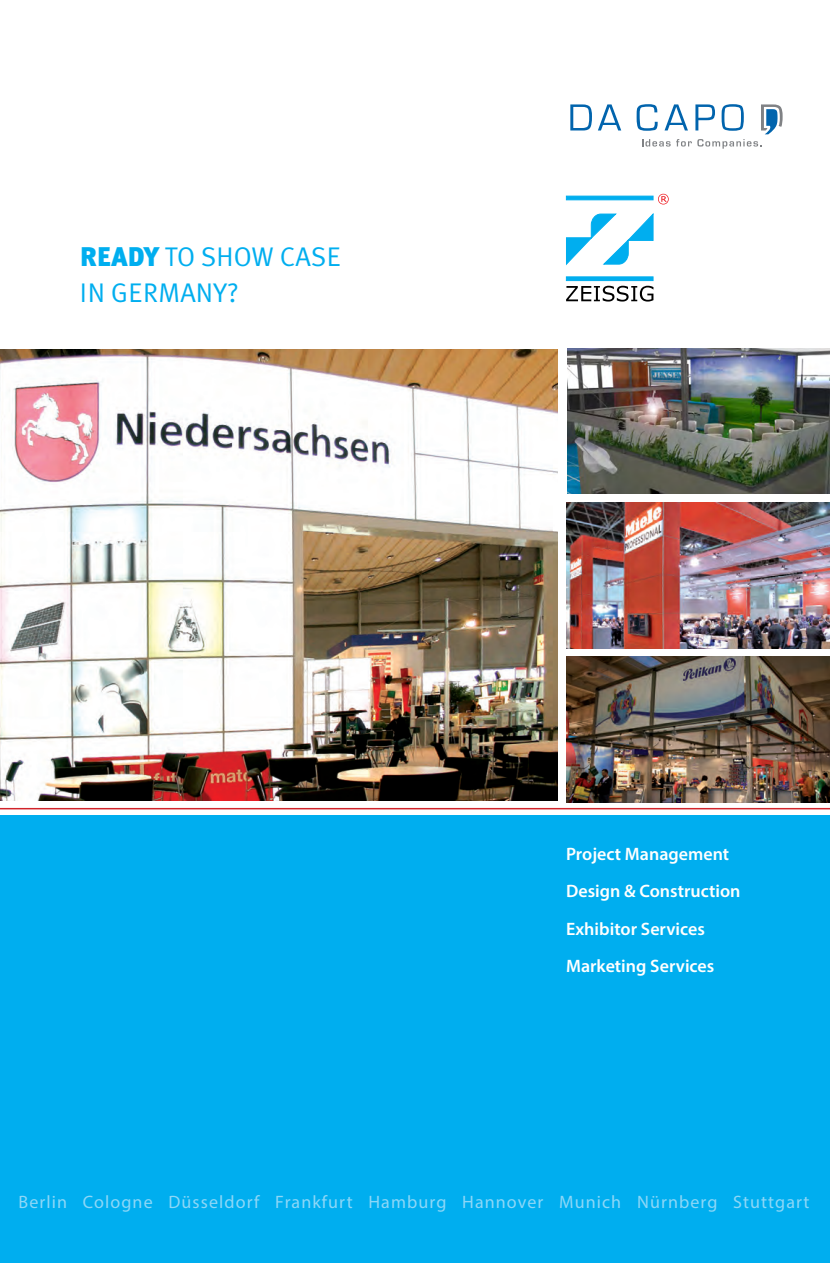
<style>
.page{position:relative;width:830px;height:1263px;background:#fff}
.page>*{position:absolute;margin:0;border:0;box-sizing:border-box;transform-origin:0 0}
.t1{font:27px/36px "Meta Plus Normal Caps";letter-spacing:.01em;color:#00aeef}
.Überschriften{font:18px "Myriad Pro";letter-spacing:.06em;color:#8dd7f7}
.t2{font:600 18px "Myriad Pro";color:#fff}
.s1{font-family:"Meta Plus";font-weight:900}
</style>
<div class="page">
<div style="left:0;top:809px;width:829px;height:454px;background:#00aeef"></div>
<img style="left:567px;top:349px;width:262px;height:145px">
<img style="left:566px;top:503px;width:263px;height:145px">
<svg style="left:566px;top:214px;width:86px;height:50px"></svg>
<div style="left:566px;top:196px;width:86px;height:4px;background:#00aeef;border:1px solid #00aeef"></div>
<hr style="left:566px;top:277px;width:86px;height:4px;background:#00aeef">
<svg style="left:566px;top:286px;width:87px;height:16px"></svg>
<svg style="left:658px;top:194px;width:10px;height:10px"></svg>
<svg style="left:570px;top:104px;width:21px;height:26px"></svg>
<svg style="left:598px;top:104px;width:23px;height:26px"></svg>
<svg style="left:636px;top:104px;width:146px;height:45px"></svg>
<img style="left:0;top:349px;width:557px;height:451px">
<svg style="left:0;top:802px;width:829px;height:12px"></svg>
<hr style="left:0;top:808px;width:829px;height:1px;background:#d1232a">
<img style="left:566px;top:657px;width:263px;height:145px">
<p class="t1" style="left:80px;top:239px;width:262px"><span class="s1">READY</span> TO SHOW CASE<br>IN GERMANY?</p>
<p class="t2" style="left:566px;top:842px;width:165px">Project Management</p>
<p class="t2" style="left:566px;top:880px;width:176px">Design &amp; Construction</p>
<p class="t2" style="left:566px;top:917px;width:140px">Exhibitor Services</p>
<p class="t2" style="left:566px;top:955px;width:150px">Marketing Services</p>
<p class="Überschriften" style="left:18px;top:1191px;width:792px">Berlin Cologne Düsseldorf Frankfurt Hamburg Hannover Munich Nürnberg Stuttgart</p>
</div>
